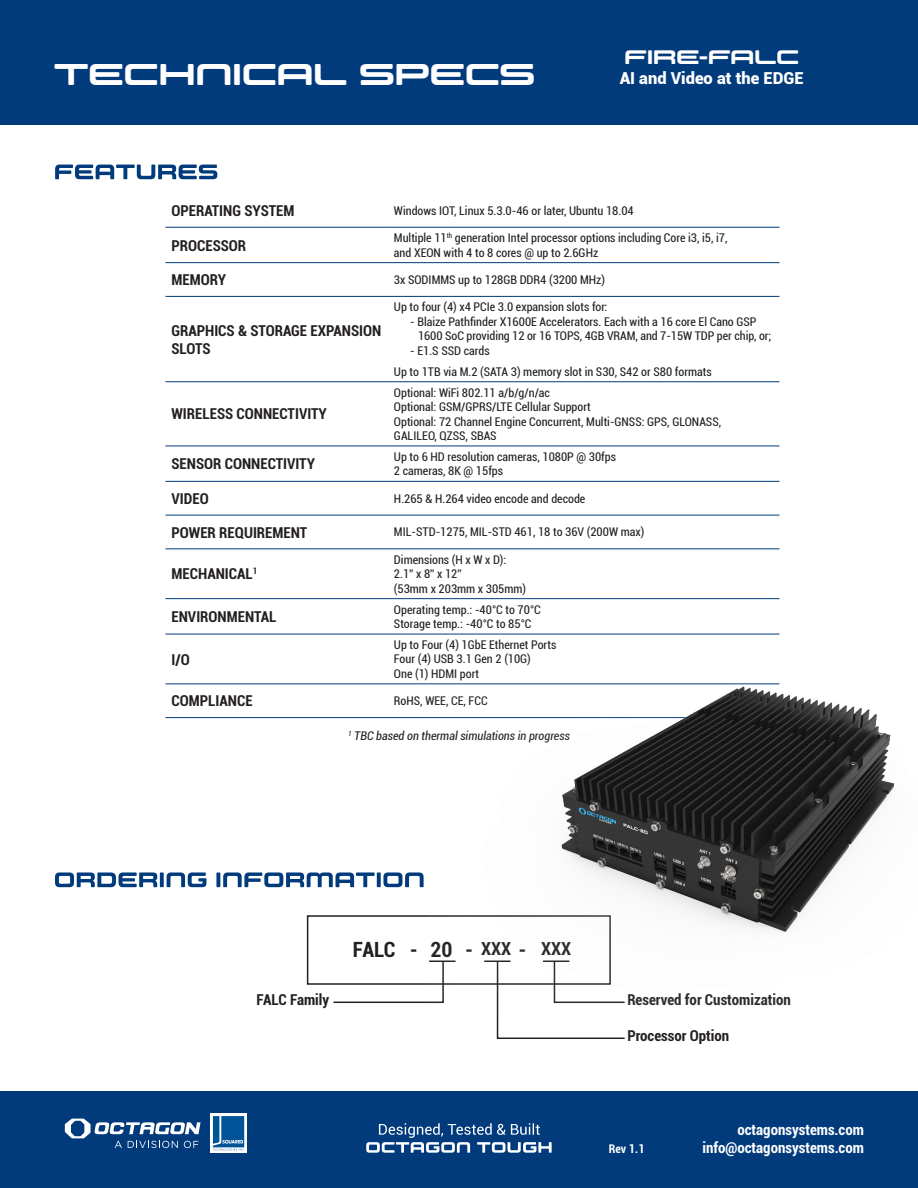
<style>
.page{position:relative;width:918px;height:1188px;background:#fff}
.page>*{position:absolute;margin:0;border:0;box-sizing:border-box;transform-origin:0 0}
.t1{font:30px "Controller Ext W01 Five";letter-spacing:.01em;color:#fff}
.t2{font:700 condensed 21px "Roboto";letter-spacing:-.015em;color:#231f20}
.t3{font:19.5px "Controller Ext W01 Five";letter-spacing:.01em;color:#fff}
.t4{font:700 condensed 18px "Roboto";color:#231f20}
.t5{font:900 16.5px "Roboto";color:#fff}
.t6{font:700 condensed 15px "Roboto";color:#231f20}
.t7{font:700 condensed 15px/18px "Roboto";color:#fff;text-align:right}
.t8{font:condensed 12px/14.4px "Roboto";color:#231f20}
.t9{font:italic condensed 12px "Roboto";color:#231f20}
.t10{font:700 condensed 12px "Roboto";color:#fff}
</style>
<div class="page">
<div style="left:0;top:0;width:918px;height:125px;background:#013b7c"></div>
<div style="left:0;top:1091px;width:918px;height:97px;background:#013b7c"></div>
<svg style="left:210px;top:1114px;width:37px;height:39px"></svg>
<svg style="left:213px;top:1116px;width:31px;height:35px"></svg>
<svg style="left:65px;top:1119px;width:136px;height:29px"></svg>
<svg style="left:366px;top:1123px;width:186px;height:30px"></svg>
<svg style="left:55px;top:165px;width:162px;height:14px"></svg>
<svg style="left:55px;top:872px;width:369px;height:15px"></svg>
<hr style="left:166px;top:227px;width:222px;height:1px;background:#013b7c">
<hr style="left:388px;top:227px;width:391px;height:1px;background:#013b7c">
<hr style="left:166px;top:262px;width:222px;height:1px;background:#013b7c">
<hr style="left:388px;top:262px;width:391px;height:1px;background:#013b7c">
<hr style="left:166px;top:296px;width:222px;height:1px;background:#013b7c">
<hr style="left:388px;top:296px;width:391px;height:1px;background:#013b7c">
<hr style="left:166px;top:381px;width:222px;height:1px;background:#013b7c">
<hr style="left:388px;top:381px;width:391px;height:1px;background:#013b7c">
<hr style="left:166px;top:446px;width:222px;height:1px;background:#013b7c">
<hr style="left:388px;top:446px;width:391px;height:1px;background:#013b7c">
<hr style="left:166px;top:481px;width:222px;height:1px;background:#013b7c">
<hr style="left:388px;top:481px;width:391px;height:1px;background:#013b7c">
<hr style="left:166px;top:515px;width:222px;height:1px;background:#013b7c">
<hr style="left:388px;top:515px;width:391px;height:1px;background:#013b7c">
<hr style="left:166px;top:549px;width:222px;height:1px;background:#013b7c">
<hr style="left:388px;top:549px;width:391px;height:1px;background:#013b7c">
<hr style="left:166px;top:598px;width:222px;height:1px;background:#013b7c">
<hr style="left:388px;top:598px;width:391px;height:1px;background:#013b7c">
<hr style="left:166px;top:634px;width:222px;height:1px;background:#013b7c">
<hr style="left:388px;top:634px;width:391px;height:1px;background:#013b7c">
<hr style="left:166px;top:684px;width:222px;height:1px;background:#013b7c">
<hr style="left:388px;top:684px;width:391px;height:1px;background:#013b7c">
<hr style="left:166px;top:717px;width:222px;height:1px;background:#013b7c">
<hr style="left:388px;top:717px;width:391px;height:1px;background:#013b7c">
<div style="left:307px;top:915px;width:304px;height:70px;border:2px solid #231f20"></div>
<svg style="left:332px;top:982px;width:96px;height:22px"></svg>
<svg style="left:496px;top:1011px;width:129px;height:28px"></svg>
<img style="left:428px;top:633px;width:467px;height:378px">
<h1 class="t1" style="left:54px;top:57px;width:482px">TECHNICAL SPECS</h1>
<p class="t3" style="left:625px;top:45px;width:176px">FIRE-FALC</p>
<p class="t5" style="left:620px;top:66px;width:185px">AI and Video at the EDGE</p>
<p class="t6" style="left:172px;top:200px;width:124px">OPERATING SYSTEM</p>
<p class="t8" style="left:394px;top:203px;width:241px">Windows IOT, Linux 5.3.0-46 or later, Ubuntu 18.04</p>
<p class="t6" style="left:172px;top:235px;width:76px">PROCESSOR</p>
<p class="t8" style="left:394px;top:230px;width:335px">Multiple 11<sup>th</sup> generation Intel processor options including Core i3, i5, i7, and XEON with 4 to 8 cores @ up to 2.6GHz</p>
<p class="t6" style="left:172px;top:269px;width:56px">MEMORY</p>
<p class="t8" style="left:394px;top:272px;width:213px">3x SODIMMS up to 128GB DDR4 (3200 MHz)</p>
<p class="t6" style="left:172px;top:320px;width:211px">GRAPHICS &amp; STORAGE EXPANSION</p>
<p class="t6" style="left:172px;top:338px;width:41px">SLOTS</p>
<p class="t8" style="left:394px;top:300px;width:215px">Up to four (4) x4 PCIe 3.0 expansion slots for:</p>
<p class="t8" style="left:418px;top:314px;width:355px;text-indent:-8px">- Blaize Pathfinder X1600E Accelerators. Each with a 16 core El Cano GSP<br>1600 SoC providing 12 or 16 TOPS, 4GB VRAM, and 7-15W TDP per chip, or;</p>
<p class="t8" style="left:410px;top:343px;width:81px">- E1.S SSD cards</p>
<p class="t8" style="left:394px;top:364px;width:319px">Up to 1TB via M.2 (SATA 3) memory slot in S30, S42 or S80 formats</p>
<p class="t6" style="left:172px;top:404px;width:157px">WIRELESS CONNECTIVITY</p>
<p class="t6" style="left:172px;top:453px;width:145px">SENSOR CONNECTIVITY</p>
<p class="t8" style="left:394px;top:385px;width:158px">Optional: WiFi 802.11 a/b/g/n/ac</p>
<p class="t8" style="left:394px;top:399px;width:198px">Optional: GSM/GPRS/LTE Cellular Support</p>
<p class="t8" style="left:394px;top:414px;width:329px">Optional: 72 Channel Engine Concurrent, Multi-GNSS: GPS, GLONASS,</p>
<p class="t8" style="left:394px;top:428px;width:104px">GALILEO, QZSS, SBAS</p>
<p class="t8" style="left:394px;top:449px;width:224px">Up to 6 HD resolution cameras, 1080P @ 30fps</p>
<p class="t8" style="left:394px;top:463px;width:111px">2 cameras, 8K @ 15fps</p>
<p class="t6" style="left:172px;top:488px;width:39px">VIDEO</p>
<p class="t8" style="left:394px;top:491px;width:193px">H.265 &amp; H.264 video encode and decode</p>
<p class="t6" style="left:172px;top:522px;width:137px">POWER REQUIREMENT</p>
<p class="t8" style="left:394px;top:525px;width:252px">MIL-STD-1275, MIL-STD 461, 18 to 36V (200W max)</p>
<p class="t6" style="left:172px;top:564px;width:87px">MECHANICAL<sup>1</sup></p>
<p class="t8" style="left:394px;top:552px;width:114px">Dimensions (H x W x D):</p>
<p class="t8" style="left:394px;top:566px;width:69px">2.1” x 8” x 12”</p>
<p class="t8" style="left:394px;top:581px;width:134px">(53mm x 203mm x 305mm)</p>
<p class="t6" style="left:172px;top:606px;width:106px">ENVIRONMENTAL</p>
<p class="t6" style="left:172px;top:649px;width:20px">I/O</p>
<p class="t8" style="left:394px;top:602px;width:148px">Operating temp.: -40°C to 70°C</p>
<p class="t8" style="left:394px;top:616px;width:139px">Storage temp.: -40°C to 85°C</p>
<p class="t8" style="left:394px;top:637px;width:164px">Up to Four (4) 1GbE Ethernet Ports</p>
<p class="t8" style="left:394px;top:652px;width:138px">Four (4) USB 3.1 Gen 2 (10G)</p>
<p class="t8" style="left:394px;top:666px;width:87px">One (1) HDMI port</p>
<p class="t6" style="left:172px;top:690px;width:83px">COMPLIANCE</p>
<p class="t8" style="left:394px;top:693px;width:95px">RoHS, WEE, CE, FCC</p>
<p class="t9" style="left:348px;top:727px;width:223px"><sup>1</sup> TBC based on thermal simulations in progress</p>
<p class="t2" style="left:353px;top:935px;width:44px">FALC</p>
<p class="t2" style="left:410px;top:935px;width:10px">-</p>
<p class="t2" style="left:431px;top:935px;width:24px">20</p>
<p class="t2" style="left:465px;top:935px;width:10px">-</p>
<p class="t2" style="left:518px;top:935px;width:10px">-</p>
<p class="t4" style="left:541px;top:936px;width:32px">XXX</p>
<p class="t4" style="left:481px;top:936px;width:32px">XXX</p>
<p class="t6" style="left:256px;top:989px;width:74px">FALC Family</p>
<p class="t6" style="left:627px;top:989px;width:165px">Reserved for Customization</p>
<p class="t6" style="left:627px;top:1025px;width:103px">Processor Option</p>
<p class="t10" style="left:609px;top:1140px;width:37px">Rev 1.1</p>
<p class="t7" style="left:702px;top:1120px;width:163px">octagonsystems.com info@octagonsystems.com</p>
</div>
